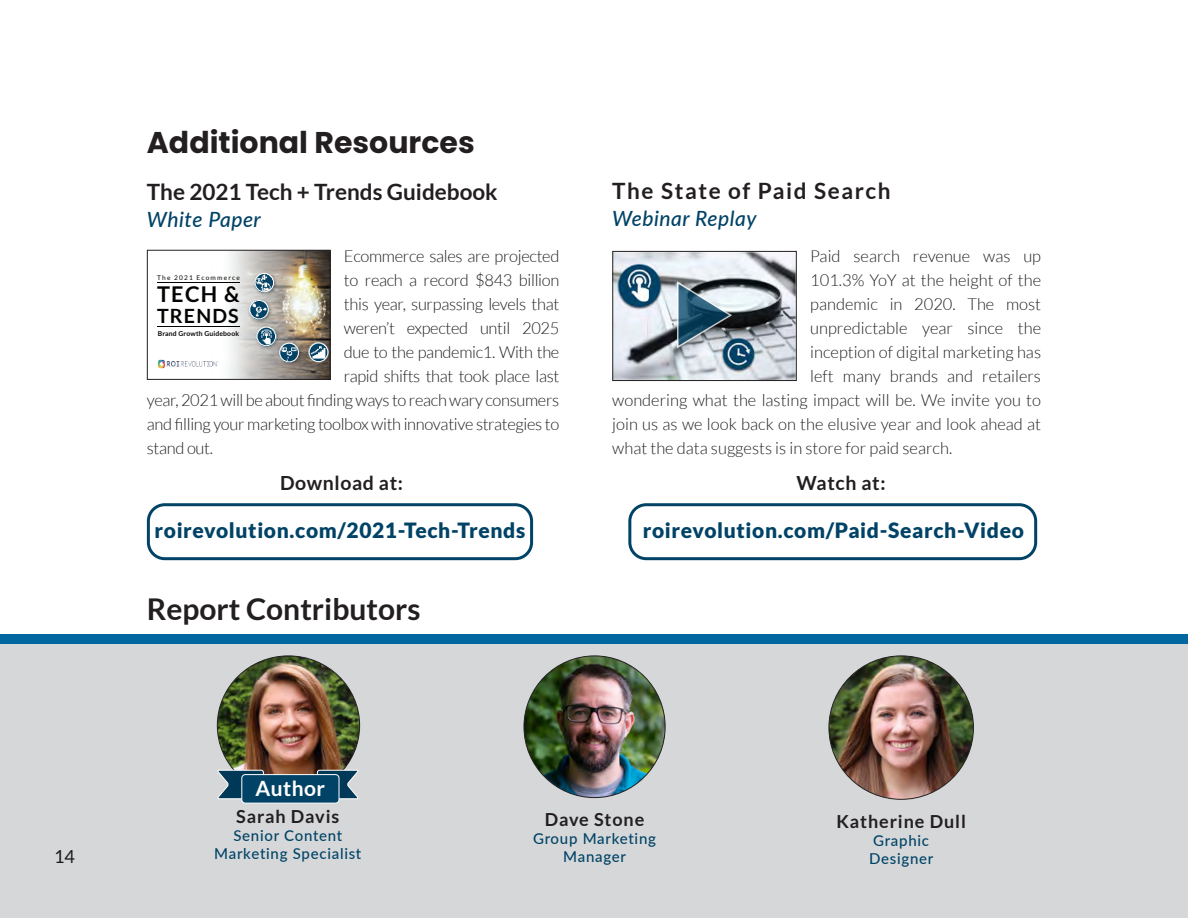
<style>
.page{position:relative;width:1188px;height:918px;background:#fff}
.page>*{position:absolute;margin:0;border:0;box-sizing:border-box;transform-origin:0 0}
.t1{font:700 30px "Poppins";color:#231f20}
.t2{font:700 30px "Lato";color:#231f20}
.t3{font:700 22.5px "Lato";color:#231f20}
.t4{font:700 22.5px "Lato";letter-spacing:.07em;color:#231f20}
.t5{font:700 21.75px "Lato";color:#040503}
.t6{font:900 21px "Lato";letter-spacing:.03em;color:#004366}
.t7{font:italic 500 21px "Lato";letter-spacing:.025em;color:#004366}
.t8{font:700 21px "Lato";letter-spacing:.02em;color:#fff}
.t9{font:700 19.65px "Lato";letter-spacing:.06em;color:#040503}
.t10{font:700 19.5px "Lato";letter-spacing:.03em;color:#231f20}
.t11{font:700 18px "Lato";letter-spacing:.05em;color:#231f20}
.t12{font:18px "Lato";color:#231f20}
.t13{font:300 16.5px "Lato";letter-spacing:-.015em;color:#231f20}
.t14{font:500 15px "Lato";letter-spacing:.05em;color:#004366}
.t15{font:700 6.75px "Lato";letter-spacing:.025em;color:#040503}
.t16{font:6.6px "Lato";letter-spacing:.18em;color:#040503}
</style>
<div class="page">
<div style="left:0;top:634px;width:1188px;height:284px;background:#d6d7d9"></div>
<div style="left:0;top:634px;width:1188px;height:10px;background:#0067a1"></div>
<img style="left:524px;top:656px;width:141px;height:142px;border-radius:71px">
<img style="left:830px;top:657px;width:143px;height:142px">
<img style="left:217px;top:657px;width:143px;height:117px">
<svg style="left:317px;top:769px;width:43px;height:31px"></svg>
<svg style="left:217px;top:769px;width:47px;height:30px"></svg>
<div style="left:242px;top:775px;width:97px;height:28px;background:#004366;border-radius:4px"></div>
<div style="left:241px;top:774px;width:98px;height:30px;border:1px solid #fff;border-radius:4px"></div>
<div style="left:628px;top:503px;width:409px;height:57px;border:3px solid #004366;border-radius:16px"></div>
<div style="left:147px;top:503px;width:386px;height:57px;border:3px solid #004366;border-radius:16px"></div>
<img style="left:614px;top:253px;width:181px;height:126px">
<div style="left:612px;top:251px;width:185px;height:130px;border:1px solid #231f20"></div>
<img style="left:211px;top:252px;width:117px;height:126px">
<hr style="left:157px;top:282px;width:83px;height:1px;background:#040503">
<hr style="left:157px;top:327px;width:83px;height:1px;background:#040503">
<img style="left:251px;top:269px;width:29px;height:29px">
<img style="left:254px;top:272px;width:21px;height:21px">
<div style="left:255px;top:273px;width:19px;height:19px;border:1px solid #fff;border-radius:50%"></div>
<img style="left:276px;top:339px;width:29px;height:29px">
<img style="left:278px;top:342px;width:22px;height:21px">
<div style="left:280px;top:343px;width:19px;height:19px;border:1px solid #fff;border-radius:50%"></div>
<img style="left:245px;top:296px;width:29px;height:29px">
<img style="left:248px;top:299px;width:22px;height:21px">
<div style="left:250px;top:300px;width:18px;height:19px;border:1px solid #fff;border-radius:50%"></div>
<img style="left:253px;top:323px;width:29px;height:29px">
<img style="left:256px;top:326px;width:21px;height:21px">
<div style="left:257px;top:327px;width:19px;height:19px;border:1px solid #fff;border-radius:50%"></div>
<img style="left:308px;top:342px;width:20px;height:21px">
<div style="left:309px;top:343px;width:19px;height:19px;border:1px solid #fff;border-radius:50%"></div>
<img style="left:157px;top:360px;width:61px;height:8px">
<div style="left:147px;top:250px;width:183px;height:130px;border:1px solid #231f20"></div>
<svg style="left:676px;top:280px;width:57px;height:70px;background:#68808e"></svg>
<p class="t12" style="left:54px;top:847px;width:22px">14</p>
<p class="t1" style="left:147px;top:125px;width:329px">Additional Resources</p>
<p class="t3" style="left:147px;top:179px;width:352px">The 2021 Tech + Trends Guidebook</p>
<p class="t7" style="left:147px;top:204px;width:116px">White Paper</p>
<p class="t13" style="left:344px;top:247px;width:217px">Ecommerce sales are projected</p>
<p class="t13" style="left:344px;top:271px;width:217px">to reach a record $843 billion</p>
<p class="t13" style="left:344px;top:295px;width:217px">this year, surpassing levels that</p>
<p class="t13" style="left:344px;top:319px;width:217px">weren’t expected until 2025</p>
<p class="t13" style="left:344px;top:343px;width:217px">due to the pandemic1. With the</p>
<p class="t13" style="left:344px;top:367px;width:217px">rapid shifts that took place last</p>
<p class="t13" style="left:147px;top:391px;width:414px">year, 2021 will be about finding ways to reach wary consumers</p>
<p class="t13" style="left:147px;top:415px;width:414px">and filling your marketing toolbox with innovative strategies to</p>
<p class="t13" style="left:147px;top:439px;width:68px">stand out.</p>
<p class="t16" style="left:157px;top:274px;width:84px">The 2021 Ecommerce</p>
<p class="t5" style="left:157px;top:281px;width:84px">TECH &amp;</p>
<p class="t9" style="left:157px;top:304px;width:83px">TRENDS</p>
<p class="t15" style="left:158px;top:329px;width:83px">Brand Growth Guidebook</p>
<p class="t10" style="left:280px;top:472px;width:124px">Download at:</p>
<p class="t4" style="left:612px;top:178px;width:280px">The State of Paid Search</p>
<p class="t7" style="left:612px;top:204px;width:146px">Webinar Replay</p>
<p class="t13" style="left:810px;top:248px;width:232px">Paid search revenue was up</p>
<p class="t13" style="left:810px;top:272px;width:232px">101.3% YoY at the height of the</p>
<p class="t13" style="left:810px;top:296px;width:232px">pandemic in 2020. The most</p>
<p class="t13" style="left:810px;top:320px;width:232px">unpredictable year since the</p>
<p class="t13" style="left:810px;top:344px;width:232px">inception of digital marketing has</p>
<p class="t13" style="left:810px;top:368px;width:232px">left many brands and retailers</p>
<p class="t13" style="left:612px;top:392px;width:430px">wondering what the lasting impact will be. We invite you to</p>
<p class="t13" style="left:612px;top:416px;width:430px">join us as we look back on the elusive year and look ahead at</p>
<p class="t13" style="left:612px;top:440px;width:341px">what the data suggests is in store for paid search.</p>
<p class="t10" style="left:797px;top:472px;width:90px">Watch at:</p>
<p class="t6" style="left:155px;top:518px;width:372px">roirevolution.com/2021-Tech-Trends</p>
<p class="t6" style="left:643px;top:518px;width:383px">roirevolution.com/Paid-Search-Video</p>
<p class="t2" style="left:147px;top:592px;width:275px">Report Contributors</p>
<p class="t8" style="left:256px;top:776px;width:71px">Author</p>
<p class="t11" style="left:236px;top:807px;width:105px">Sarah Davis</p>
<p class="t14" style="left:233px;top:825px;width:111px">Senior Content</p>
<p class="t14" style="left:214px;top:843px;width:149px">Marketing Specialist</p>
<p class="t11" style="left:545px;top:809px;width:101px">Dave Stone</p>
<p class="t14" style="left:533px;top:827px;width:124px">Group Marketing</p>
<p class="t14" style="left:563px;top:845px;width:64px">Manager</p>
<p class="t11" style="left:836px;top:811px;width:131px">Katherine Dull</p>
<p class="t14" style="left:873px;top:830px;width:57px">Graphic</p>
<p class="t14" style="left:869px;top:848px;width:66px">Designer</p>
</div>
